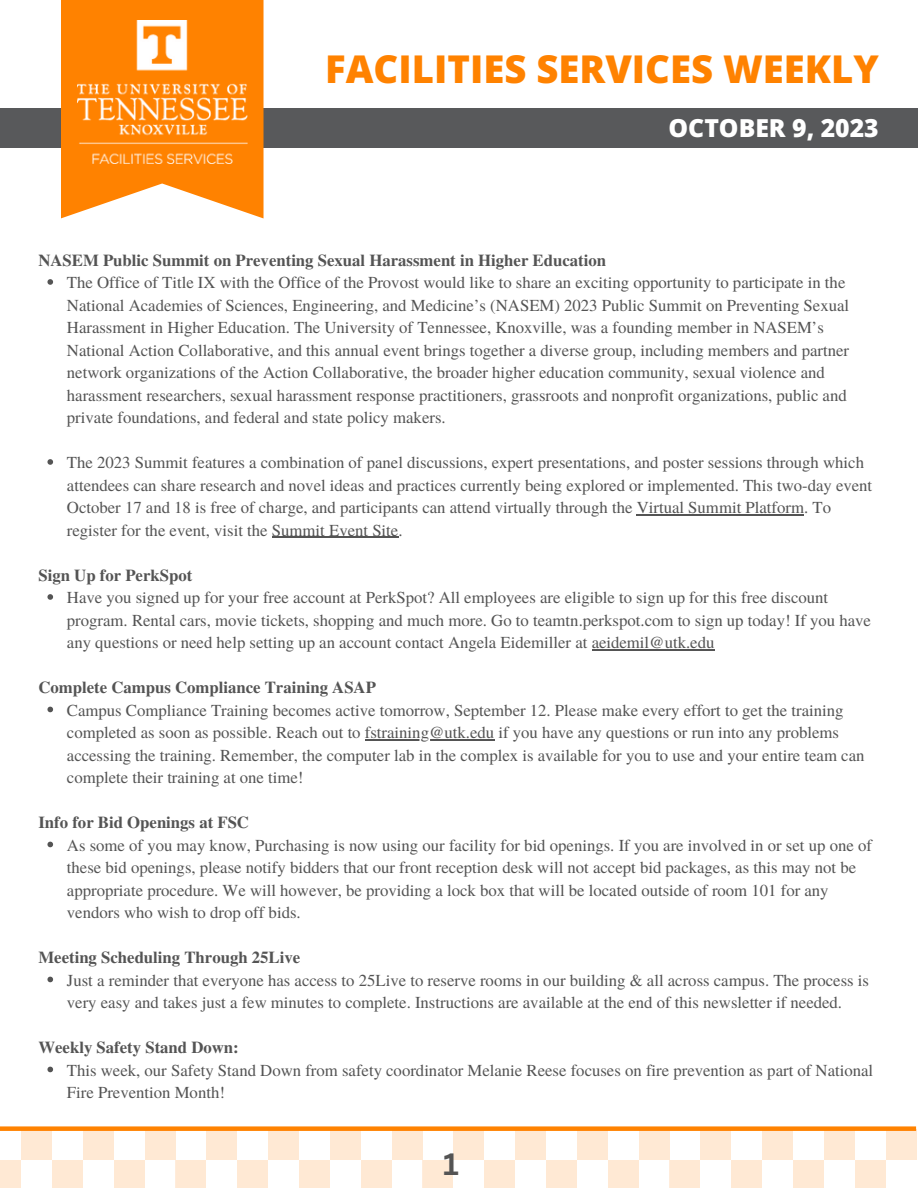
<style>
.page{position:relative;width:918px;height:1188px;background:#fff}
.page>*{position:absolute;margin:0;border:0;box-sizing:border-box;transform-origin:0 0}
.t1{font:800 38.25px "Open Sans";color:#ff8200}
.t2{font:700 30px "Canva Sans";color:#545454}
.t3{font:800 24.75px "Open Sans";color:#fff}
.t4{font:16.8px/22.5px "Te X Gyre Termes";color:#545454}
.t5{font:700 16.8px "Te X Gyre Termes";color:#545454}
</style>
<div class="page">
<div style="left:0;top:108px;width:918px;height:40px;background:#58595b"></div>
<svg style="left:61px;top:0;width:203px;height:218px;fill:#ff8200"></svg>
<img style="left:77px;top:20px;width:170px;height:143px">
<div style="left:700px;top:1129px;width:31px;height:31px;background:#ffe9d4"></div>
<div style="left:762px;top:1129px;width:31px;height:31px;background:#ffe9d4"></div>
<div style="left:824px;top:1129px;width:31px;height:31px;background:#ffe9d4"></div>
<div style="left:886px;top:1129px;width:31px;height:31px;background:#ffe9d4"></div>
<div style="left:855px;top:1160px;width:31px;height:28px;background:#ffe9d4"></div>
<div style="left:793px;top:1160px;width:31px;height:28px;background:#ffe9d4"></div>
<div style="left:731px;top:1160px;width:31px;height:28px;background:#ffe9d4"></div>
<div style="left:669px;top:1160px;width:31px;height:28px;background:#ffe9d4"></div>
<div style="left:453px;top:1129px;width:31px;height:31px;background:#ffe9d4"></div>
<div style="left:515px;top:1129px;width:31px;height:31px;background:#ffe9d4"></div>
<div style="left:577px;top:1129px;width:31px;height:31px;background:#ffe9d4"></div>
<div style="left:639px;top:1129px;width:31px;height:31px;background:#ffe9d4"></div>
<div style="left:639px;top:1160px;width:31px;height:28px;background:#fff"></div>
<div style="left:608px;top:1160px;width:31px;height:28px;background:#ffe9d4"></div>
<div style="left:546px;top:1160px;width:31px;height:28px;background:#ffe9d4"></div>
<div style="left:484px;top:1160px;width:31px;height:28px;background:#ffe9d4"></div>
<div style="left:422px;top:1160px;width:31px;height:28px;background:#ffe9d4"></div>
<div style="left:206px;top:1129px;width:31px;height:31px;background:#ffe9d4"></div>
<div style="left:268px;top:1129px;width:31px;height:31px;background:#ffe9d4"></div>
<div style="left:330px;top:1129px;width:31px;height:31px;background:#ffe9d4"></div>
<div style="left:392px;top:1129px;width:31px;height:31px;background:#ffe9d4"></div>
<div style="left:392px;top:1160px;width:31px;height:28px;background:#fff"></div>
<div style="left:361px;top:1160px;width:31px;height:28px;background:#ffe9d4"></div>
<div style="left:299px;top:1160px;width:31px;height:28px;background:#ffe9d4"></div>
<div style="left:237px;top:1160px;width:31px;height:28px;background:#ffe9d4"></div>
<div style="left:175px;top:1160px;width:31px;height:28px;background:#ffe9d4"></div>
<div style="left:21px;top:1129px;width:31px;height:31px;background:#ffe9d4"></div>
<div style="left:83px;top:1129px;width:31px;height:31px;background:#ffe9d4"></div>
<div style="left:145px;top:1129px;width:30px;height:31px;background:#ffe9d4"></div>
<div style="left:114px;top:1160px;width:31px;height:28px;background:#ffe9d4"></div>
<div style="left:52px;top:1160px;width:31px;height:28px;background:#ffe9d4"></div>
<div style="left:0;top:1160px;width:21px;height:28px;background:#ffe9d4"></div>
<div style="left:0;top:1126px;width:916px;height:5px;background:#ff8200"></div>
<svg style="left:47px;top:279px;width:6px;height:6px"></svg>
<svg style="left:47px;top:459px;width:6px;height:6px"></svg>
<hr style="left:637px;top:514px;width:167px;height:1px;background:#545454">
<hr style="left:272px;top:537px;width:126px;height:1px;background:#545454">
<svg style="left:47px;top:594px;width:6px;height:6px"></svg>
<hr style="left:592px;top:649px;width:122px;height:1px;background:#545454">
<svg style="left:47px;top:707px;width:6px;height:5px"></svg>
<hr style="left:365px;top:739px;width:129px;height:1px;background:#545454">
<svg style="left:47px;top:842px;width:6px;height:5px"></svg>
<svg style="left:47px;top:977px;width:6px;height:5px"></svg>
<svg style="left:47px;top:1067px;width:6px;height:5px"></svg>
<p class="t1" style="left:325px;top:42px;width:555px">FACILITIES SERVICES WEEKLY</p>
<p class="t3" style="left:669px;top:111px;width:212px">OCTOBER 9, 2023</p>
<p class="t5" style="left:38px;top:247px;width:569px">NASEM Public Summit on Preventing Sexual Harassment in Higher Education</p>
<p class="t4" style="left:67px;top:270px;width:784px">The Office of Title IX with the Office of the Provost would like to share an exciting opportunity to participate in the National Academies of Sciences, Engineering, and Medicine’s (NASEM) 2023 Public Summit on Preventing Sexual Harassment in Higher Education. The University of Tennessee, Knoxville, was a founding member in NASEM’s National Action Collaborative, and this annual event brings together a diverse group, including members and partner network organizations of the Action Collaborative, the broader higher education community, sexual violence and harassment researchers, sexual harassment response practitioners, grassroots and nonprofit organizations, public and private foundations, and federal and state policy makers.</p>
<p class="t4" style="left:67px;top:450px;width:807px">The 2023 Summit features a combination of panel discussions, expert presentations, and poster sessions through which attendees can share research and novel ideas and practices currently being explored or implemented. This two-day event October 17 and 18 is free of charge, and participants can attend virtually through the Virtual Summit Platform. To register for the event, visit the Summit Event Site.</p>
<p class="t5" style="left:38px;top:562px;width:155px">Sign Up for PerkSpot</p>
<p class="t4" style="left:67px;top:585px;width:806px">Have you signed up for your free account at PerkSpot? All employees are eligible to sign up for this free discount program. Rental cars, movie tickets, shopping and much more. Go to teamtn.perkspot.com to sign up today! If you have any questions or need help setting up an account contact Angela Eidemiller at aeidemil@utk.edu</p>
<p class="t5" style="left:38px;top:674px;width:339px">Complete Campus Compliance Training ASAP</p>
<p class="t4" style="left:67px;top:698px;width:799px">Campus Compliance Training becomes active tomorrow, September 12. Please make every effort to get the training completed as soon as possible. Reach out to fstraining@utk.edu if you have any questions or run into any problems accessing the training. Remember, the computer lab in the complex is available for you to use and your entire team can complete their training at one time!</p>
<p class="t5" style="left:38px;top:809px;width:212px">Info for Bid Openings at FSC</p>
<p class="t4" style="left:67px;top:833px;width:807px">As some of you may know, Purchasing is now using our facility for bid openings. If you are involved in or set up one of these bid openings, please notify bidders that our front reception desk will not accept bid packages, as this may not be appropriate procedure. We will however, be providing a lock box that will be located outside of room 101 for any vendors who wish to drop off bids.</p>
<p class="t5" style="left:38px;top:944px;width:263px">Meeting Scheduling Through 25Live</p>
<p class="t4" style="left:67px;top:968px;width:804px">Just a reminder that everyone has access to 25Live to reserve rooms in our building &amp; all across campus. The process is very easy and takes just a few minutes to complete. Instructions are available at the end of this newsletter if needed.</p>
<p class="t5" style="left:38px;top:1034px;width:202px">Weekly Safety Stand Down:</p>
<p class="t4" style="left:67px;top:1058px;width:808px">This week, our Safety Stand Down from safety coordinator Melanie Reese focuses on fire prevention as part of National<br>Fire Prevention Month!</p>
<p class="t2" style="left:443px;top:1143px;width:17px">1</p>
</div>
